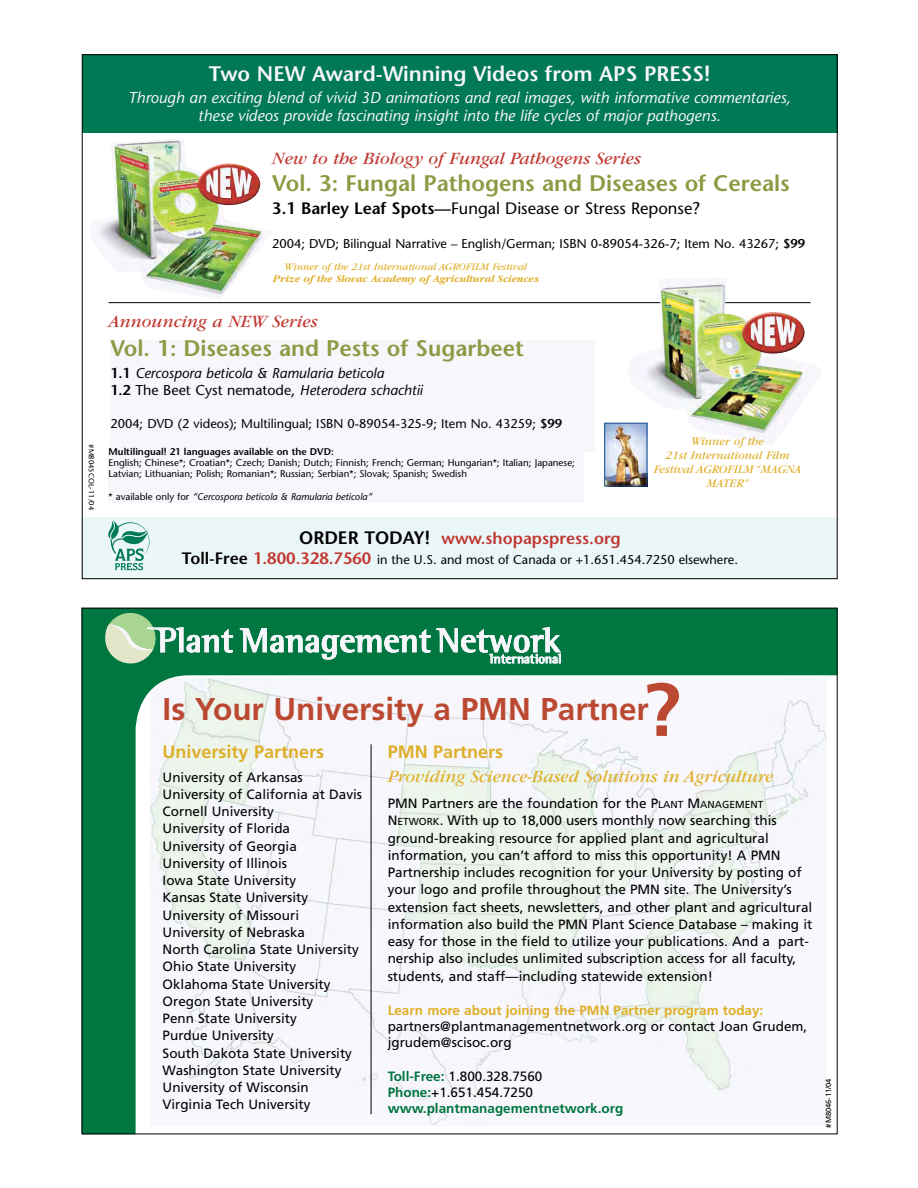
<style>
.page{position:relative;width:918px;height:1188px;background:#fff}
.page>*{position:absolute;margin:0;border:0;box-sizing:border-box;transform-origin:0 0}
.t1{font:75px "Frutiger Bold+IBBTLK";color:#bb4931}
.t2{font:31.5px "Frutiger Bold+IBBTLK";color:#bb4931}
.t3{font:22.5px "Stone Sans Semibold+KQLIIM";color:#8e9943}
.t4{font:21px "Stone Sans Semibold+KQLIIM";color:#f6f6fb}
.t5{font:18px "Garamond Book Italic+IZKUSZ";color:#c03831}
.t6{font:18px "Garamond Book Italic+IZKUSZ";color:#dfaf29}
.t7{font:18px "Frutiger Bold+IBBTLK";color:#dfaf29}
.t8{font:16.5px "Stone Sans+ABPGSQ";color:#030102}
.t9{font:16.5px "Stone Sans Semibold+KQLIIM";color:#c03831}
.t10{font:15.75px/18.9px "Stone Sans Italic+HLMFIK";color:#f6f6fb;text-align:center}
.t11{font:14.25px "Stone Sans+ABPGSQ";color:#030102}
.t12{font:14.25px "Stone Sans Italic+HLMFIK";color:#030102}
.t13{font:13.5px/17.2px "Frutiger Roman+GSVUZD";color:#030102}
.t14{font:13.5px "Frutiger Bold+IBBTLK";color:#dfaf29}
.t15{font:13.5px "Frutiger Bold+IBBTLK";color:#007641}
.t16{font:12.75px "Stone Sans+ABPGSQ";color:#030102}
.t17{font:12px/13.8px "Garamond Book Italic+IZKUSZ";color:#dfaf29;text-align:center}
.t18{font:10.5px "Garamond Bold Italic+ZTNIRL";color:#dfaf29}
.t19{font:10.5px "Garamond Book Italic+IZKUSZ";color:#dfaf29}
.t20{font:9.75px/11.2px "Stone Sans+ABPGSQ";color:#030102}
.t21{font:9.75px "Stone Sans Italic+HLMFIK";color:#030102}
.t22{font:9.75px "Stone Sans Semibold+KQLIIM";color:#030102}
.t23{font:7.5px "Stone Sans+ABPGSQ";color:#030102}
.t24{font:7.5px "Frutiger Roman+GSVUZD";color:#030102}
.s1{font-family:"Stone Sans Semibold+KQLIIM"}
.s2{font-family:"Stone Sans Italic+HLMFIK"}
.s3{font-family:"Stone Sans+ABPGSQ"}
.s4{font-size:18px;color:#030102}
.s5{font-family:"Stone Sans Semibold+KQLIIM";font-size:16.5px}
.s6{font-family:"Stone Sans Semibold+KQLIIM";font-size:16.5px;color:#c03831}
.s7{font-size:10.2px}
.s8{font-family:"Frutiger Bold+IBBTLK";color:#007641}
</style>
<div class="page">
<div style="left:82px;top:517px;width:755px;height:61px;background:#eaf6f7"></div>
<div style="left:82px;top:54px;width:756px;height:79px;background:#007954"></div>
<div style="left:110px;top:340px;width:485px;height:111px;background:#f6f6fb"></div>
<div style="left:109px;top:447px;width:475px;height:56px;background:#f6f6fb"></div>
<hr style="left:109px;top:302px;width:702px;height:1px;background:#030102">
<img style="left:96px;top:139px;width:170px;height:158px">
<img style="left:198px;top:163px;width:62px;height:42px;border-radius:50%">
<img style="left:629px;top:278px;width:180px;height:158px">
<img style="left:742px;top:312px;width:63px;height:42px;border-radius:50%">
<img style="left:606px;top:425px;width:39px;height:59px">
<div style="left:604px;top:423px;width:43px;height:63px;border:1px solid #175095"></div>
<svg style="left:108px;top:520px;width:42px;height:50px"></svg>
<svg style="left:84px;top:610px;width:752px;height:522px;fill:#f7f6fb"></svg>
<hr style="left:371px;top:744px;width:1px;height:370px;background:#030102">
<svg style="left:104px;top:611px;width:129px;height:55px;background:#57a377"></svg>
<svg style="left:240px;top:626px;width:322px;height:38px"></svg>
<p class="t23" style="left:94px;top:444px;width:67px;rotate:90deg">#M8045COL-11/04</p>
<h3 class="t4" style="left:209px;top:66px;width:503px">Two NEW Award-Winning Videos from APS PRESS!</h3>
<p class="t10" style="left:128px;top:89px;width:664px">Through an exciting blend of vivid 3D animations and real images, with informative commentaries, these videos provide fascinating insight into the life cycles of major pathogens.</p>
<h3 class="t5" style="left:272px;top:151px;width:370px">New to the Biology of Fungal Pathogens Series</h3>
<h3 class="t3" style="left:272px;top:175px;width:519px">Vol. 3: Fungal Pathogens and Diseases of Cereals</h3>
<p class="t8" style="left:272px;top:202px;width:429px"><span class="s1">3.1 Barley Leaf Spots—</span>Fungal Disease or Stress Reponse?</p>
<p class="t16" style="left:272px;top:239px;width:535px">2004; DVD; Bilingual Narrative – English/German; ISBN 0-89054-326-7; Item No. 43267; <span class="s1">$99</span></p>
<p class="t19" style="left:285px;top:262px;width:244px">Winner of the 21st International AGROFILM Festival</p>
<p class="t18" style="left:273px;top:275px;width:268px">Prize of the Slovac Academy of Agricultural Sciences</p>
<h3 class="t5" style="left:109px;top:315px;width:210px">Announcing a NEW Series</h3>
<h3 class="t3" style="left:110px;top:340px;width:415px">Vol. 1: Diseases and Pests of Sugarbeet</h3>
<p class="t12" style="left:110px;top:368px;width:275px"><span class="s1">1.1</span> Cercospora beticola &amp; Ramularia beticola</p>
<p class="t11" style="left:110px;top:385px;width:314px"><span class="s1">1.2</span> The Beet Cyst nematode, <span class="s2">Heterodera schachtii</span></p>
<p class="t16" style="left:110px;top:419px;width:453px">2004; DVD (2 videos); Multilingual; ISBN 0-89054-325-9; Item No. 43259; <span class="s1">$99</span></p>
<p class="t22" style="left:109px;top:448px;width:227px">Multilingual! 21 languages available on the DVD:</p>
<p class="t20" style="left:109px;top:458px;width:468px">English; Chinese*; Croatian*; Czech; Danish; Dutch; Finnish; French; German; Hungarian*; Italian; Japanese;<br>Latvian; Lithuanian; Polish; Romanian*; Russian; Serbian*; Slovak; Spanish; Swedish</p>
<p class="t21" style="left:109px;top:493px;width:265px"><span class="s3">* available only for</span> “Cercospora beticola &amp; Ramularia beticola”</p>
<p class="t17" style="left:654px;top:436px;width:149px">Winner of the<br>21st International Film<br>Festival AGROFILM “MAGNA<br>MATER”</p>
<p class="t9" style="left:299px;top:532px;width:323px"><span class="s4">ORDER TODAY!</span> www.shopapspress.org</p>
<p class="t16" style="left:182px;top:555px;width:558px"><span class="s5">Toll-Free</span> <span class="s6">1.800.328.7560</span> in the U.S. and most of Canada or +1.651.454.7250 elsewhere.</p>
<h1 class="t1" style="left:643px;top:680px;width:39px">?</h1>
<h2 class="t2" style="left:163px;top:696px;width:488px">Is Your University a PMN Partner</h2>
<h3 class="t7" style="left:388px;top:744px;width:117px">PMN Partners</h3>
<h3 class="t6" style="left:388px;top:769px;width:387px">Providing Science-Based Solutions in Agriculture</h3>
<p class="t13" style="left:388px;top:796px;width:426px">PMN Partners are the foundation for the P<span class="s7">LANT</span> M<span class="s7">ANAGEMENT </span>N<span class="s7">ETWORK</span>. With up to 18,000 users monthly now searching this ground-breaking resource for applied plant and agricultural information, you can’t afford to miss this opportunity! A PMN Partnership includes recognition for your University by posting of your logo and profile throughout the PMN site. The University’s extension fact sheets, newsletters, and other plant and agricultural information also build the PMN Plant Science Database – making it easy for those in the field to utilize your publications. And a part&shy;nership also includes unlimited subscription access for all faculty, students, and staff—including statewide extension!</p>
<p class="t14" style="left:388px;top:1005px;width:377px">Learn more about joining the PMN Partner program today:</p>
<p class="t13" style="left:388px;top:1019px;width:421px;line-height:16.2px">partners@plantmanagementnetwork.org or contact Joan Grudem, jgrudem@scisoc.org</p>
<p class="t13" style="left:388px;top:1069px;width:156px;line-height:16.2px"><span class="s8">Toll-Free:</span> 1.800.328.7560<br><span class="s8">Phone:</span>+1.651.454.7250</p>
<p class="t15" style="left:388px;top:1103px;width:237px">www.plantmanagementnetwork.org</p>
<h3 class="t7" style="left:163px;top:744px;width:163px">University Partners</h3>
<p class="t13" style="left:163px;top:769px;width:201px">University of Arkansas<br>University of California at Davis<br>Cornell University<br>University of Florida<br>University of Georgia<br>University of Illinois<br>Iowa State University<br>Kansas State University<br>University of Missouri<br>University of Nebraska<br>North Carolina State University<br>Ohio State University<br>Oklahoma State University<br>Oregon State University<br>Penn State University<br>Purdue University<br>South Dakota State University<br>Washington State University<br>University of Wisconsin<br>Virginia Tech University</p>
<p class="t24" style="left:825px;top:1128px;width:51px;rotate:-90deg">#M8046-11/04</p>
</div>
